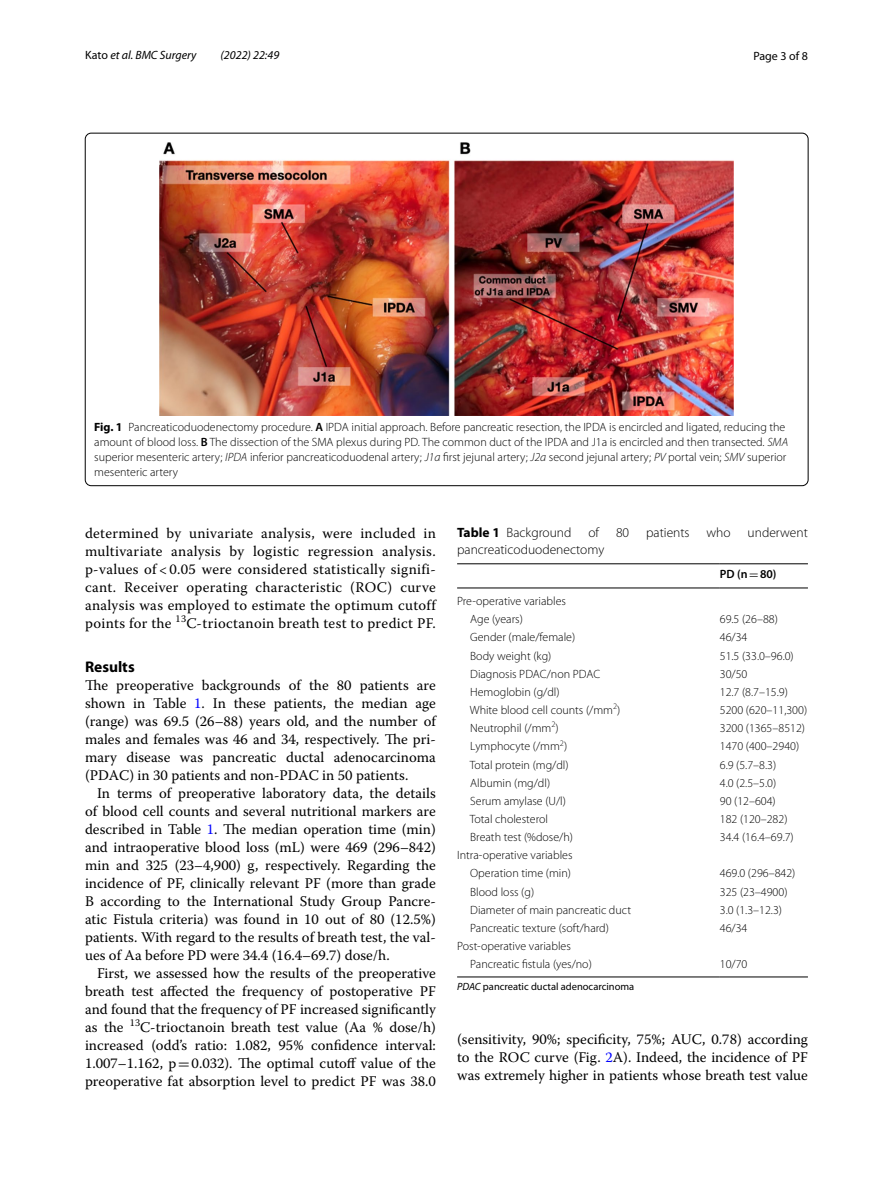
<style>
.page{position:relative;width:893px;height:1187px;background:#fff}
.page>*{position:absolute;margin:0;border:0;box-sizing:border-box;transform-origin:0 0}
.t1{font:700 15.45px "Myriad Pro";color:#000}
.t2{font:14.7px/18px "Warnock Pro";color:#000;text-align:justify}
.t3{font:300 13.5px "Myriad Pro";color:#000}
.t4{font:300 12px/15px "Myriad Pro";color:#000}
.t5{font:italic 12px "Myriad Pro";color:#000}
.t6{font:12px "Myriad Pro";color:#000}
.t7{font:600 12px "Myriad Pro";color:#000}
.t8{font:10.5px "Myriad Pro";color:#000}
.s1{font-style:normal}
.s2{font-weight:700}
.s3{font-weight:600}
.s4{font-style:italic}
.s5{color:#00f}
.s6{font-family:"MTSY"}
.s7{font-family:"MTSY";font-weight:400}
</style>
<div class="page">
<img style="left:160px;top:142px;width:574px;height:274px">
<hr style="left:457px;top:563px;width:263px;height:1px;background:#000">
<hr style="left:457px;top:587px;width:263px;height:1px;background:#000">
<hr style="left:720px;top:563px;width:88px;height:1px;background:#000">
<hr style="left:720px;top:587px;width:88px;height:1px;background:#000">
<hr style="left:457px;top:976px;width:263px;height:1px;background:#000">
<hr style="left:720px;top:976px;width:88px;height:1px;background:#000">
<p class="t5" style="left:85px;top:48px;width:113px"><span class="s1">Kato</span> et al. BMC Surgery</p>
<p class="t5" style="left:221px;top:48px;width:60px">(2022) 22:49</p>
<p class="t6" style="left:753px;top:48px;width:56px">Page 3 of 8</p>
<p class="t4" style="left:94px;top:420px;width:695px"><span class="s2">Fig. 1</span> Pancreaticoduodenectomy procedure. <span class="s3">A</span> IPDA initial approach. Before pancreatic resection, the IPDA is encircled and ligated, reducing the amount of blood loss. <span class="s3">B</span> The dissection of the SMA plexus during PD. The common duct of the IPDA and J1a is encircled and then transected. <span class="s4">SMA </span>superior mesenteric artery; <span class="s4">IPDA</span> inferior pancreaticoduodenal artery; <span class="s4">J1a</span> first jejunal artery; <span class="s4">J2a</span> second jejunal artery; <span class="s4">PV</span> portal vein; <span class="s4">SMV</span> superior mesenteric artery</p>
<p class="t2" style="left:85px;top:523px;width:352px">determined by univariate analysis, were included in multivariate analysis by logistic regression analysis. p-values of &lt; 0.05 were considered statistically signifi&shy;cant. Receiver operating characteristic (ROC) curve analysis was employed to estimate the optimum cutoff points for the <sup>13</sup>C-trioctanoin breath test to predict PF.</p>
<p class="t1" style="left:85px;top:656px;width:51px">Results</p>
<p class="t2" style="left:85px;top:675px;width:352px">The preoperative backgrounds of the 80 patients are shown in Table <span class="s5">1</span>. In these patients, the median age (range) was 69.5 (26–88) years old, and the number of males and females was 46 and 34, respectively. The pri&shy;mary disease was pancreatic ductal adenocarcinoma (PDAC) in 30 patients and non-PDAC in 50 patients.</p>
<p class="t2" style="left:85px;top:783px;width:352px;text-indent:12px">In terms of preoperative laboratory data, the details of blood cell counts and several nutritional markers are described in Table <span class="s5">1</span>. The median operation time (min) and intraoperative blood loss (mL) were 469 (296–842) min and 325 (23–4,900) g, respectively. Regarding the incidence of PF, clinically relevant PF (more than grade B according to the International Study Group Pancre&shy;atic Fistula criteria) was found in 10 out of 80 (12.5%) patients. With regard to the results of breath test, the val&shy;ues of Aa before PD were 34.4 (16.4–69.7) dose/h.</p>
<p class="t2" style="left:85px;top:963px;width:352px;text-indent:12px">First, we assessed how the results of the preoperative breath test affected the frequency of postoperative PF and found that the frequency of PF increased significantly as the <sup>13</sup>C-trioctanoin breath test value (Aa % dose/h) increased (odd’s ratio: 1.082, 95% confidence interval:<br>1.007–1.162, p<span class="s6">=</span>0.032). The optimal cutoff value of the preoperative fat absorption level to predict PF was 38.0</p>
<p class="t3" style="left:457px;top:525px;width:116px"><span class="s2">Table 1</span> Background</p>
<p class="t3" style="left:588px;top:525px;width:12px">of</p>
<p class="t3" style="left:616px;top:525px;width:15px">80</p>
<p class="t3" style="left:646px;top:525px;width:45px">patients</p>
<p class="t3" style="left:706px;top:525px;width:26px">who</p>
<p class="t3" style="left:748px;top:525px;width:62px">underwent</p>
<p class="t3" style="left:457px;top:542px;width:149px">pancreaticoduodenectomy</p>
<p class="t4" style="left:470px;top:592px;width:97px;line-height:18.1px;text-indent:-13px">Pre-operative variables<br>Age (years)</p>
<p class="t7" style="left:720px;top:566px;width:58px">PD (n<span class="s7">=</span>80)</p>
<p class="t4" style="left:720px;top:612px;width:60px">69.5 (26–88)</p>
<p class="t4" style="left:470px;top:630px;width:106px">Gender (male/female)</p>
<p class="t4" style="left:720px;top:630px;width:29px">46/34</p>
<p class="t4" style="left:470px;top:648px;width:83px">Body weight (kg)</p>
<p class="t4" style="left:720px;top:648px;width:75px">51.5 (33.0–96.0)</p>
<p class="t4" style="left:470px;top:666px;width:131px">Diagnosis PDAC/non PDAC</p>
<p class="t4" style="left:720px;top:666px;width:29px">30/50</p>
<p class="t4" style="left:470px;top:684px;width:91px">Hemoglobin (g/dl)</p>
<p class="t4" style="left:720px;top:684px;width:70px">12.7 (8.7–15.9)</p>
<p class="t4" style="left:470px;top:702px;width:152px">White blood cell counts (/mm<sup>2</sup>)</p>
<p class="t4" style="left:720px;top:702px;width:89px">5200 (620–11,300)</p>
<p class="t4" style="left:470px;top:721px;width:90px">Neutrophil (/mm<sup>2</sup>)</p>
<p class="t4" style="left:720px;top:721px;width:87px">3200 (1365–8512)</p>
<p class="t4" style="left:470px;top:739px;width:98px">Lymphocyte (/mm<sup>2</sup>)</p>
<p class="t4" style="left:720px;top:739px;width:81px">1470 (400–2940)</p>
<p class="t4" style="left:470px;top:757px;width:100px">Total protein (mg/dl)</p>
<p class="t4" style="left:720px;top:757px;width:58px">6.9 (5.7–8.3)</p>
<p class="t4" style="left:470px;top:775px;width:81px">Albumin (mg/dl)</p>
<p class="t4" style="left:720px;top:775px;width:58px">4.0 (2.5–5.0)</p>
<p class="t4" style="left:470px;top:793px;width:97px">Serum amylase (U/l)</p>
<p class="t4" style="left:720px;top:793px;width:57px">90 (12–604)</p>
<p class="t4" style="left:470px;top:811px;width:80px">Total cholesterol</p>
<p class="t4" style="left:720px;top:811px;width:69px">182 (120–282)</p>
<p class="t4" style="left:470px;top:829px;width:104px">Breath test (%dose/h)</p>
<p class="t4" style="left:720px;top:829px;width:75px">34.4 (16.4–69.7)</p>
<p class="t4" style="left:457px;top:846px;width:117px;line-height:18.1px;text-align:right">Intra-operative variables<br>Operation time (min)</p>
<p class="t4" style="left:720px;top:866px;width:77px">469.0 (296–842)</p>
<p class="t4" style="left:470px;top:884px;width:65px">Blood loss (g)</p>
<p class="t4" style="left:720px;top:884px;width:69px">325 (23–4900)</p>
<p class="t4" style="left:470px;top:902px;width:162px">Diameter of main pancreatic duct</p>
<p class="t4" style="left:720px;top:902px;width:64px">3.0 (1.3–12.3)</p>
<p class="t4" style="left:470px;top:920px;width:140px">Pancreatic texture (soft/hard)</p>
<p class="t4" style="left:720px;top:920px;width:29px">46/34</p>
<p class="t4" style="left:470px;top:937px;width:123px;line-height:18.3px;text-indent:-13px">Post-operative variables<br>Pancreatic fistula (yes/no)</p>
<p class="t4" style="left:720px;top:956px;width:29px">10/70</p>
<p class="t8" style="left:457px;top:979px;width:179px"><span class="s4">PDAC</span> pancreatic ductal adenocarcinoma</p>
<p class="t2" style="left:457px;top:1030px;width:352px">(sensitivity, 90%; specificity, 75%; AUC, 0.78) according to the ROC curve (Fig. <span class="s5">2</span>A). Indeed, the incidence of PF was extremely higher in patients whose breath test value</p>
</div>
